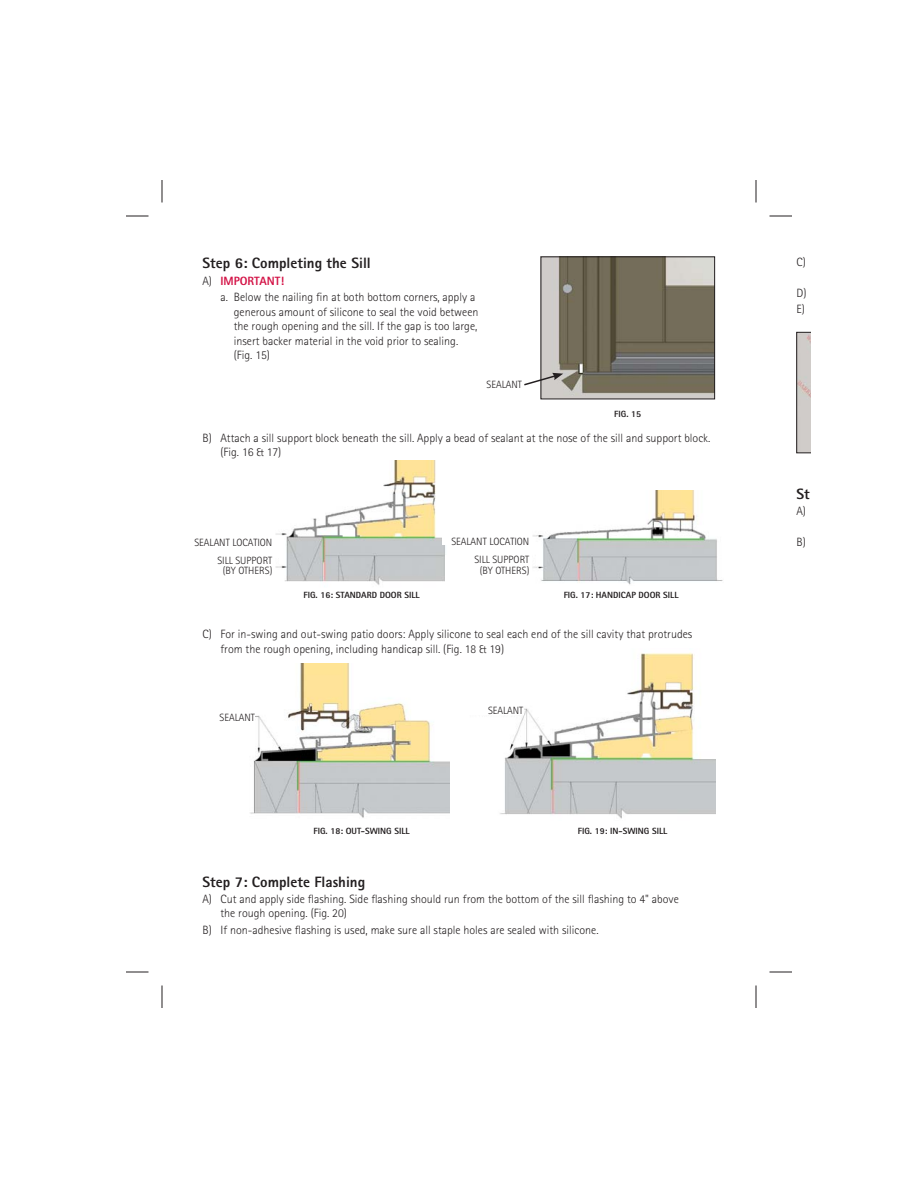
<style>
.page{position:relative;width:918px;height:1188px;background:#fff}
.page>*{position:absolute;margin:0;border:0;box-sizing:border-box;transform-origin:0 0}
.t1{font:800 15px "Rotis Sans Serif";color:#231f20}
.t2{font:300 12px/14.4px "Rotis Sans Serif";color:#231f20}
.t3{font:300 10.5px/17.7px "Rotis Sans Serif";color:#231f20;text-align:right}
.t4{font:800 9px "Rotis Sans Serif";color:#231f20}
.s1{font-weight:800;color:#d31145}
</style>
<div class="page">
<img style="left:250px;top:663px;width:199px;height:155px">
<div style="left:185px;top:709px;width:70px;height:12px;background:#fff"></div>
<img style="left:500px;top:652px;width:215px;height:167px">
<div style="left:461px;top:697px;width:62px;height:17px;background:#fff"></div>
<img style="left:276px;top:460px;width:169px;height:125px">
<img style="left:532px;top:491px;width:191px;height:94px">
<div style="left:442px;top:505px;width:87px;height:40px;background:#fff"></div>
<svg style="left:796px;top:332px;width:14px;height:121px;background:#c1bbb9"></svg>
<img style="left:543px;top:259px;width:170px;height:138px">
<div style="left:541px;top:257px;width:174px;height:142px;border:1px solid #231f20"></div>
<svg style="left:524px;top:373px;width:39px;height:14px"></svg>
<svg style="left:126px;top:216px;width:22px;height:1px"></svg>
<svg style="left:770px;top:216px;width:22px;height:1px"></svg>
<svg style="left:126px;top:972px;width:22px;height:1px"></svg>
<svg style="left:770px;top:972px;width:22px;height:1px"></svg>
<svg style="left:162px;top:180px;width:1px;height:22px"></svg>
<svg style="left:162px;top:986px;width:1px;height:22px"></svg>
<svg style="left:756px;top:180px;width:1px;height:22px"></svg>
<svg style="left:756px;top:986px;width:1px;height:22px"></svg>
<p class="t1" style="left:203px;top:258px;width:170px">Step 6: Completing the Sill</p>
<p class="t2" style="left:221px;top:274px;width:256px;line-height:16.5px;text-indent:-18px">A) <span class="s1">IMPORTANT!<br></span>a. Below the nailing fin at both bottom corners, apply a</p>
<p class="t2" style="left:234px;top:306px;width:246px">generous amount of silicone to seal the void between the rough opening and the sill. If the gap is too large, insert backer material in the void prior to sealing. (Fig. 15)</p>
<p class="t3" style="left:487px;top:377px;width:37px">SEALANT</p>
<p class="t4" style="left:614px;top:411px;width:28px">FIG. 15</p>
<p class="t2" style="left:221px;top:432px;width:491px;text-indent:-18px">B) Attach a sill support block beneath the sill. Apply a bead of sealant at the nose of the sill and support block. (Fig. 16 &amp; 17)</p>
<p class="t3" style="left:194px;top:535px;width:79px">SEALANT LOCATION<br>SILL SUPPORT</p>
<p class="t3" style="left:223px;top:563px;width:51px">(BY OTHERS)</p>
<p class="t4" style="left:303px;top:591px;width:118px">FIG. 16: STANDARD DOOR SILL</p>
<p class="t3" style="left:451px;top:534px;width:79px">SEALANT LOCATION<br>SILL SUPPORT</p>
<p class="t3" style="left:480px;top:562px;width:51px">(BY OTHERS)</p>
<p class="t4" style="left:564px;top:591px;width:116px">FIG. 17: HANDICAP DOOR SILL</p>
<p class="t2" style="left:221px;top:628px;width:473px;text-indent:-18px">C) For in-swing and out-swing patio doors: Apply silicone to seal each end of the sill cavity that protrudes from the rough opening, including handicap sill. (Fig. 18 &amp; 19)</p>
<p class="t3" style="left:220px;top:710px;width:37px">SEALANT</p>
<p class="t4" style="left:313px;top:828px;width:98px">FIG. 18: OUT-SWING SILL</p>
<p class="t3" style="left:488px;top:703px;width:37px">SEALANT</p>
<p class="t4" style="left:578px;top:828px;width:91px">FIG. 19: IN-SWING SILL</p>
<p class="t1" style="left:203px;top:876px;width:164px">Step 7: Complete Flashing</p>
<p class="t2" style="left:221px;top:893px;width:460px;text-indent:-18px">A) Cut and apply side flashing. Side flashing should run from the bottom of the sill flashing to 4" above the rough opening. (Fig. 20)</p>
<p class="t2" style="left:203px;top:924px;width:398px">B) If non-adhesive flashing is used, make sure all staple holes are sealed with silicone.</p>
<p class="t2" style="left:797px;top:256px;width:11px">C)</p>
<p class="t2" style="left:797px;top:285px;width:11px;line-height:16.5px">D)<br>E)</p>
<p class="t1" style="left:797px;top:489px;width:15px">St</p>
<p class="t2" style="left:797px;top:505px;width:11px">A)</p>
<p class="t2" style="left:797px;top:536px;width:11px">B)</p>
</div>
